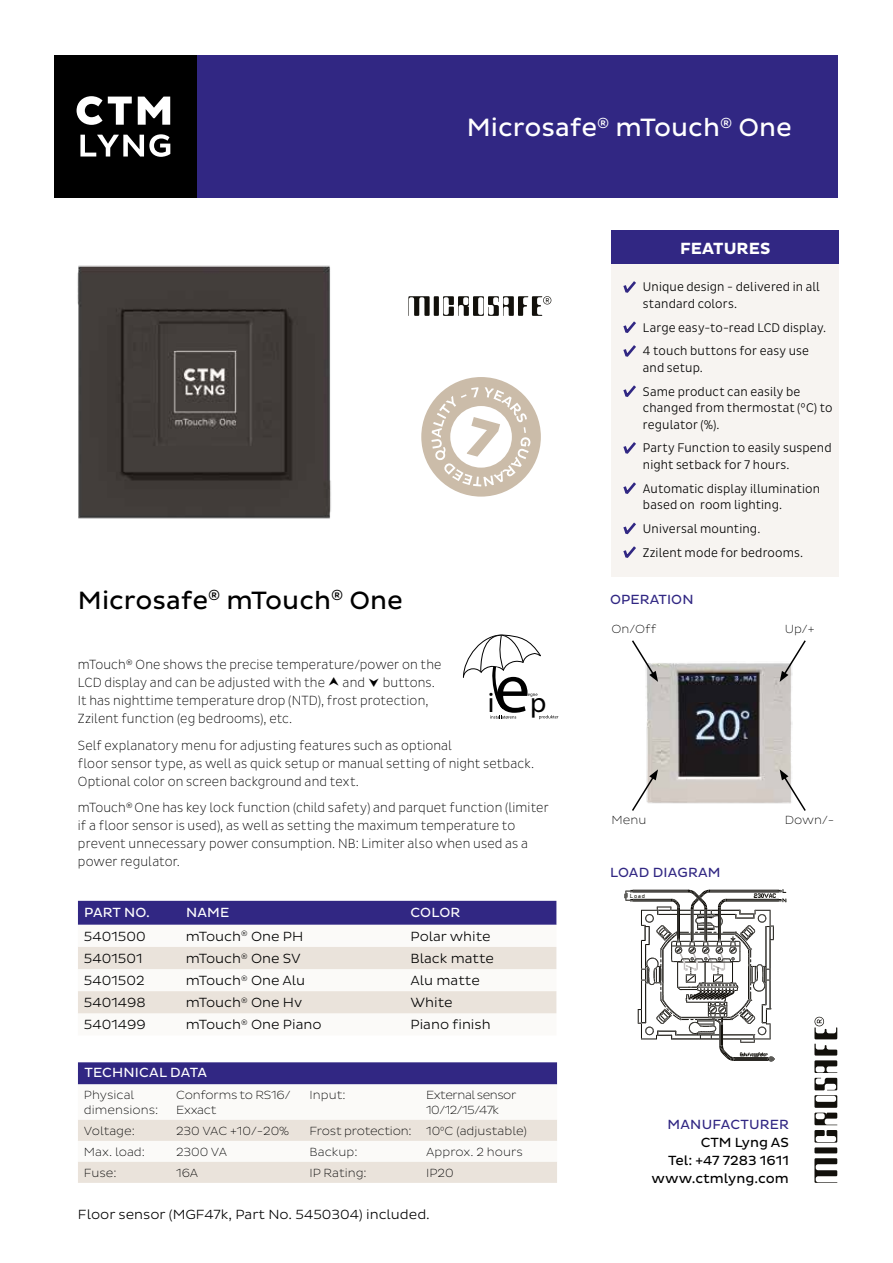
<style>
.page{position:relative;width:893px;height:1263px;background:#fff}
.page>*{position:absolute;margin:0;border:0;box-sizing:border-box;transform-origin:0 0}
.t1{font:71.1px "Bodoni";color:#000}
.t2{font:28.5px "Bodoni";color:#000}
.t3{font:25.5px "Pluto Sans";color:#fff}
.t4{font:25.5px "Pluto Sans";color:#000}
.t5{font:700 16.5px "Pluto Sans";color:#fff}
.t6{font:300 13.5px/18px "Pluto Sans Cond Ex";letter-spacing:.01em;color:#000}
.t7{font:300 13.5px "Pluto Sans";color:#000}
.t8{font:13.5px/18px "Pluto Sans";color:#000;text-align:right}
.t9{font:13.5px "Pluto Sans";letter-spacing:.015em;color:#312783}
.t10{font:13.5px "Pluto Sans";letter-spacing:.015em;color:#fff}
.t11{font:300 12.75px/16.5px "Pluto Sans Cond";letter-spacing:.01em;color:#000}
.t12{font:200 12px/14.4px "Pluto Sans";color:#000}
.t13{font:200 12px/14.4px "Pluto Sans";letter-spacing:-.02em;color:#000}
.t14{font:200 12px/14.4px "Pluto Sans";letter-spacing:-.04em;color:#000}
.t15{font:5.25px "OCRA Std";color:#12110b}
</style>
<div class="page">
<div style="left:612px;top:237px;width:227px;height:340px;background:#f7f4f1"></div>
<svg style="left:78px;top:1062px;width:479px;height:121px"></svg>
<div style="left:54px;top:55px;width:784px;height:143px;background:#312783"></div>
<div style="left:78px;top:901px;width:478px;height:24px;background:#312783"></div>
<svg style="left:78px;top:1013px;width:478px;height:1px"></svg>
<svg style="left:78px;top:947px;width:478px;height:66px"></svg>
<div style="left:612px;top:231px;width:227px;height:33px;background:#312783"></div>
<div style="left:54px;top:55px;width:143px;height:143px;background:#000"></div>
<svg style="left:77px;top:96px;width:93px;height:61px"></svg>
<svg style="left:408px;top:296px;width:143px;height:20px"></svg>
<svg style="left:814px;top:1017px;width:23px;height:166px"></svg>
<svg style="left:490px;top:715px;width:26px;height:4px"></svg>
<svg style="left:463px;top:634px;width:78px;height:75px"></svg>
<svg style="left:539px;top:715px;width:19px;height:4px"></svg>
<img style="left:645px;top:663px;width:148px;height:141px">
<svg style="left:632px;top:640px;width:26px;height:42px"></svg>
<svg style="left:780px;top:769px;width:26px;height:42px"></svg>
<svg style="left:780px;top:640px;width:26px;height:42px"></svg>
<svg style="left:632px;top:769px;width:26px;height:42px"></svg>
<svg style="left:623px;top:281px;width:13px;height:12px"></svg>
<svg style="left:623px;top:321px;width:13px;height:36px"></svg>
<svg style="left:623px;top:385px;width:13px;height:12px"></svg>
<svg style="left:623px;top:442px;width:13px;height:12px"></svg>
<svg style="left:623px;top:482px;width:13px;height:12px"></svg>
<svg style="left:623px;top:522px;width:13px;height:36px"></svg>
<img style="left:77px;top:265px;width:254px;height:254px">
<svg style="left:421px;top:377px;width:120px;height:119px"></svg>
<svg style="left:624px;top:889px;width:163px;height:173px"></svg>
<h3 class="t3" style="left:467px;top:113px;width:326px">Microsafe<sup>®</sup> mTouch<sup>®</sup> One</h3>
<p class="t5" style="left:680px;top:239px;width:92px">FEATURES</p>
<h3 class="t4" style="left:78px;top:586px;width:326px">Microsafe<sup>®</sup> mTouch<sup>®</sup> One</h3>
<p class="t6" style="left:78px;top:656px;width:365px">mTouch<sup>®</sup> One shows the precise temperature/power on the<br>LCD display and can be adjusted with the</p>
<h1 class="t1" style="left:494px;top:644px;width:37px">e</h1>
<p class="t6" style="left:78px;top:674px;width:358px;text-indent:305px">buttons.<br>It has nighttime temperature drop (NTD), frost protection,<br>Zzilent function (eg bedrooms), etc.</p>
<p class="t6" style="left:78px;top:736px;width:458px">Self explanatory menu for adjusting features such as optional<br>floor sensor type, as well as quick setup or manual setting of night setback.<br>Optional color on screen background and text.</p>
<p class="t6" style="left:78px;top:799px;width:472px">mTouch<sup>®</sup> One has key lock function (child safety) and parquet function (limiter if a floor sensor is used), as well as setting the maximum temperature to prevent unnecessary power consumption. NB: Limiter also when used as a power regulator.</p>
<p class="t6" style="left:343px;top:674px;width:24px">and</p>
<h2 class="t2" style="left:488px;top:685px;width:8px">i</h2>
<h2 class="t2" style="left:530px;top:685px;width:18px">p</h2>
<p class="t10" style="left:84px;top:905px;width:68px">PART NO.</p>
<p class="t10" style="left:186px;top:905px;width:45px">NAME</p>
<p class="t10" style="left:411px;top:905px;width:51px">COLOR</p>
<p class="t7" style="left:84px;top:929px;width:63px">5401500</p>
<p class="t7" style="left:186px;top:929px;width:119px">mTouch<sup>®</sup> One PH</p>
<p class="t7" style="left:410px;top:929px;width:82px">Polar white</p>
<p class="t7" style="left:84px;top:951px;width:60px">5401501</p>
<p class="t7" style="left:186px;top:951px;width:116px">mTouch<sup>®</sup> One SV</p>
<p class="t7" style="left:410px;top:951px;width:85px">Black matte</p>
<p class="t7" style="left:84px;top:973px;width:62px">5401502</p>
<p class="t7" style="left:186px;top:973px;width:121px">mTouch<sup>®</sup> One Alu</p>
<p class="t7" style="left:410px;top:973px;width:71px">Alu matte</p>
<p class="t7" style="left:84px;top:995px;width:63px">5401498</p>
<p class="t7" style="left:186px;top:995px;width:118px">mTouch<sup>®</sup> One Hv</p>
<p class="t7" style="left:410px;top:995px;width:44px">White</p>
<p class="t7" style="left:84px;top:1017px;width:64px">5401499</p>
<p class="t7" style="left:186px;top:1017px;width:137px">mTouch<sup>®</sup> One Piano</p>
<p class="t7" style="left:410px;top:1017px;width:82px">Piano finish</p>
<p class="t10" style="left:84px;top:1065px;width:124px">TECHNICAL DATA</p>
<p class="t12" style="left:84px;top:1088px;width:76px">Physical dimensions:</p>
<p class="t13" style="left:176px;top:1088px;width:116px">Conforms to RS16/<br>Exxact</p>
<p class="t12" style="left:310px;top:1088px;width:37px">Input:</p>
<p class="t14" style="left:426px;top:1088px;width:92px">External sensor<br>10/12/15/47k</p>
<p class="t12" style="left:84px;top:1123px;width:53px">Voltage:</p>
<p class="t12" style="left:176px;top:1123px;width:115px">230 VAC +10/-20%</p>
<p class="t13" style="left:310px;top:1123px;width:219px">Frost protection: 100C (adjustable)</p>
<p class="t12" style="left:84px;top:1144px;width:63px">Max. load:</p>
<p class="t12" style="left:176px;top:1144px;width:53px">2300 VA</p>
<p class="t12" style="left:310px;top:1144px;width:49px">Backup:</p>
<p class="t12" style="left:426px;top:1144px;width:98px">Approx. 2 hours</p>
<p class="t12" style="left:84px;top:1165px;width:34px">Fuse:</p>
<p class="t12" style="left:176px;top:1165px;width:24px">16A</p>
<p class="t12" style="left:310px;top:1165px;width:59px">IP Rating:</p>
<p class="t12" style="left:426px;top:1165px;width:29px">IP20</p>
<p class="t7" style="left:78px;top:1207px;width:353px">Floor sensor (MGF47k, Part No. 5450304) included.</p>
<p class="t11" style="left:643px;top:279px;width:179px">Unique design - delivered in all standard colors.</p>
<p class="t11" style="left:643px;top:316px;width:185px;line-height:23.7px">Large easy-to-read LCD display.<br>4 touch buttons for easy use</p>
<p class="t11" style="left:643px;top:356px;width:159px;line-height:23.7px">and setup.<br>Same product can easily be</p>
<p class="t11" style="left:643px;top:400px;width:191px">changed from thermostat (°C) to regulator (%).</p>
<p class="t11" style="left:643px;top:440px;width:190px">Party Function to easily suspend night setback for 7 hours.</p>
<p class="t11" style="left:643px;top:480px;width:179px">Automatic display illumination based on room lighting.</p>
<p class="t11" style="left:643px;top:517px;width:162px;line-height:23.7px">Universal mounting.<br>Zzilent mode for bedrooms.</p>
<p class="t9" style="left:610px;top:592px;width:85px">OPERATION</p>
<p class="t12" style="left:612px;top:622px;width:46px">On/Off</p>
<p class="t12" style="left:785px;top:622px;width:31px">Up/+</p>
<p class="t12" style="left:612px;top:813px;width:36px">Menu</p>
<p class="t12" style="left:785px;top:813px;width:51px">Down/-</p>
<p class="t9" style="left:610px;top:864px;width:112px">LOAD DIAGRAM</p>
<p class="t15" style="left:630px;top:893px;width:17px">Load</p>
<p class="t9" style="left:668px;top:1116px;width:123px">MANUFACTURER</p>
<p class="t8" style="left:652px;top:1133px;width:139px">CTM Lyng AS<br>Tel: +47 7283 1611 www.ctmlyng.com</p>
</div>
